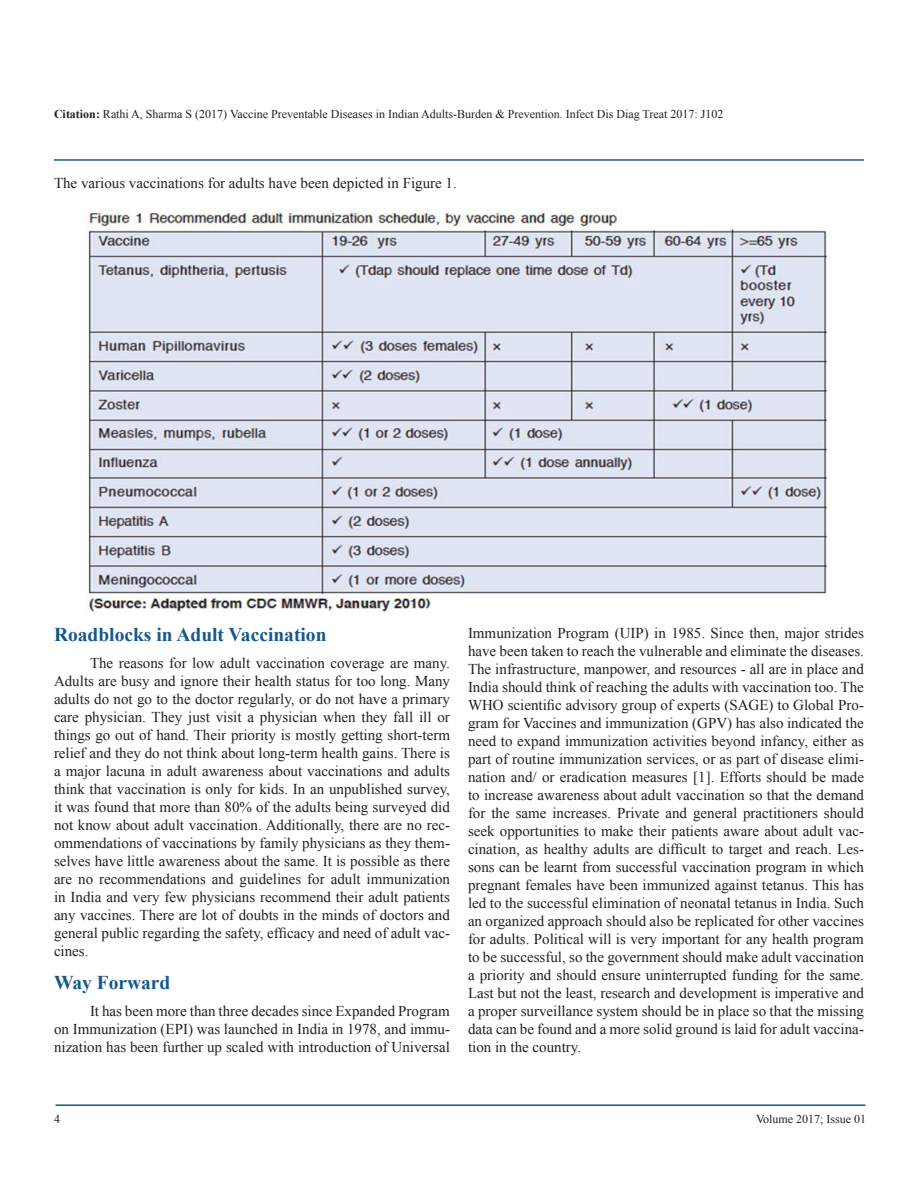
<style>
.page{position:relative;width:918px;height:1188px;background:#fff}
.page>*{position:absolute;margin:0;border:0;box-sizing:border-box;transform-origin:0 0}
.t1{font:700 19.5px "Times New Roman";color:#15588c}
.t2{font:15px/18px "Times New Roman";color:#231f20;text-align:justify}
.t3{font:12px "Times New Roman";color:#231f20}
.s1{font-weight:700}
</style>
<div class="page">
<img style="left:86px;top:209px;width:741px;height:405px">
<hr style="left:54px;top:159px;width:810px;height:2px;background:#15588c">
<hr style="left:56px;top:1104px;width:810px;height:2px;background:#15588c">
<p class="t3" style="left:54px;top:106px;width:671px"><span class="s1">Citation:</span> Rathi A, Sharma S (2017) Vaccine Preventable Diseases in Indian Adults-Burden &amp; Prevention. Infect Dis Diag Treat 2017: J102</p>
<p class="t2" style="left:54px;top:174px;width:404px">The various vaccinations for adults have been depicted in Figure 1.</p>
<p class="t1" style="left:54px;top:621px;width:274px">Roadblocks in Adult Vaccination</p>
<p class="t2" style="left:54px;top:654px;width:398px;text-indent:36px">The reasons for low adult vaccination coverage are many.<br>Adults are busy and ignore their health status for too long. Many adults do not go to the doctor regularly, or do not have a primary care physician. They just visit a physician when they fall ill or things go out of hand. Their priority is mostly getting short-term relief and they do not think about long-term health gains. There is a major lacuna in adult awareness about vaccinations and adults think that vaccination is only for kids. In an unpublished survey, it was found that more than 80% of the adults being surveyed did not know about adult vaccination. Additionally, there are no rec&shy;ommendations of vaccinations by family physicians as they them&shy;selves have little awareness about the same. It is possible as there are no recommendations and guidelines for adult immunization in India and very few physicians recommend their adult patients any vaccines. There are lot of doubts in the minds of doctors and general public regarding the safety, efficacy and need of adult vac&shy;cines.</p>
<p class="t1" style="left:54px;top:969px;width:118px">Way Forward</p>
<p class="t2" style="left:54px;top:1001px;width:397px;text-indent:36px">It has been more than three decades since Expanded Program on Immunization (EPI) was launched in India in 1978, and immu&shy;nization has been further up scaled with introduction of Universal</p>
<p class="t2" style="left:468px;top:624px;width:398px">Immunization Program (UIP) in 1985. Since then, major strides have been taken to reach the vulnerable and eliminate the diseases.<br>The infrastructure, manpower, and resources - all are in place and India should think of reaching the adults with vaccination too. The WHO scientific advisory group of experts (SAGE) to Global Pro&shy;gram for Vaccines and immunization (GPV) has also indicated the need to expand immunization activities beyond infancy, either as part of routine immunization services, or as part of disease elimi&shy;nation and/ or eradication measures [1]. Efforts should be made to increase awareness about adult vaccination so that the demand for the same increases. Private and general practitioners should seek opportunities to make their patients aware about adult vac&shy;cination, as healthy adults are difficult to target and reach. Les&shy;sons can be learnt from successful vaccination program in which pregnant females have been immunized against tetanus. This has led to the successful elimination of neonatal tetanus in India. Such an organized approach should also be replicated for other vaccines for adults. Political will is very important for any health program to be successful, so the government should make adult vaccination a priority and should ensure uninterrupted funding for the same.<br>Last but not the least, research and development is imperative and a proper surveillance system should be in place so that the missing data can be found and a more solid ground is laid for adult vaccina&shy;tion in the country.</p>
<p class="t3" style="left:54px;top:1110px;width:7px">4</p>
<p class="t3" style="left:756px;top:1110px;width:112px">Volume 2017; Issue 01</p>
</div>
